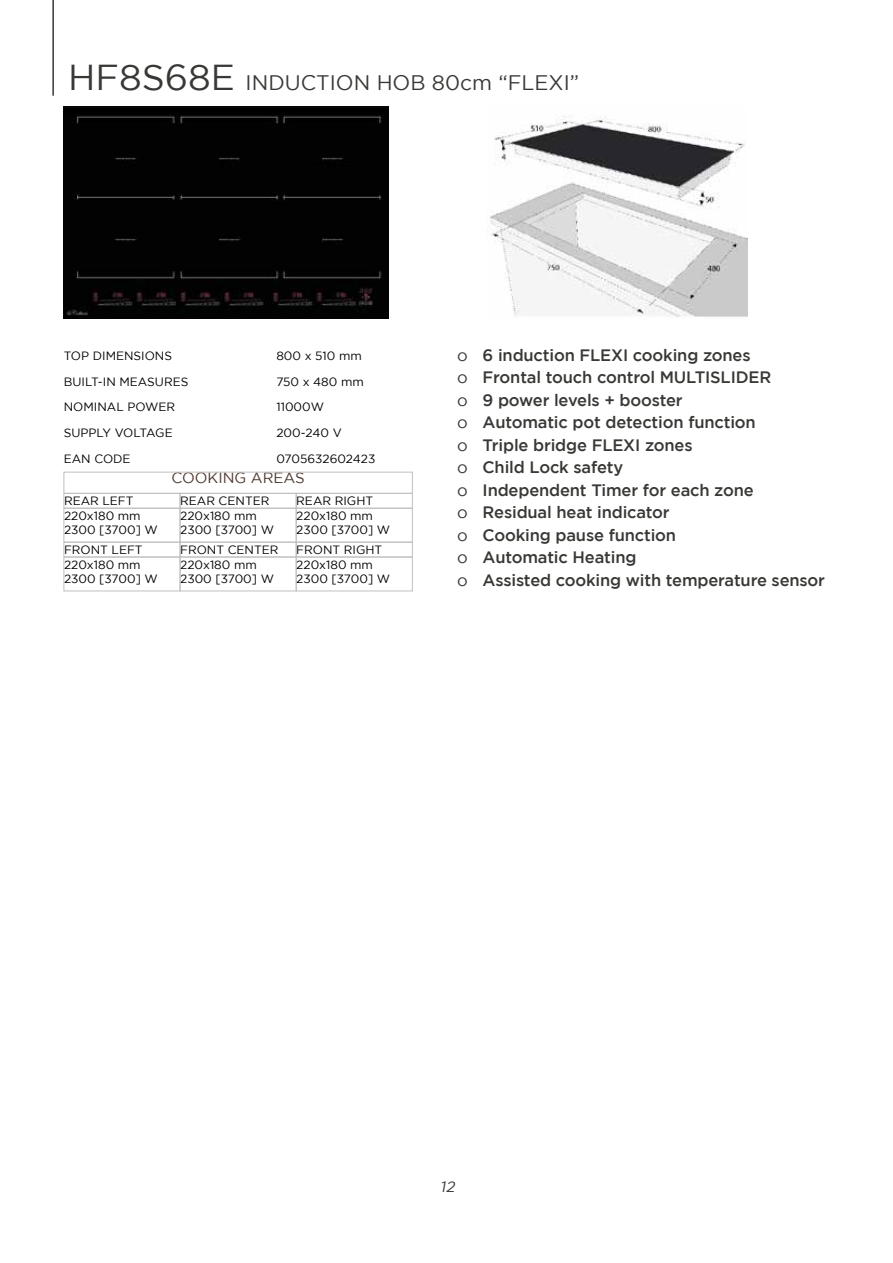
<style>
.page{position:relative;width:893px;height:1263px;background:#fff}
.page>*{position:absolute;margin:0;border:0;box-sizing:border-box;transform-origin:0 0}
.t1{font:21px "Gotham";color:#383935}
.t2{font:500 16.5px/22.5px "Gotham";letter-spacing:-.01em;color:#383935}
.t3{font:15px "Gotham";color:#4f392e}
.t4{font:italic 15px "Gotham";color:#383935}
.t5{font:12px/14.4px "Gotham";color:#000}
.s1{font-size:36px}
.s2{font-weight:400}
</style>
<div class="page">
<hr style="left:52px;top:0;width:2px;height:96px;background:#383935">
<img style="left:64px;top:106px;width:325px;height:213px">
<img style="left:489px;top:116px;width:259px;height:202px">
<div style="left:64px;top:493px;width:116px;height:15px;border:1px solid #c1c0c0"></div>
<div style="left:180px;top:493px;width:116px;height:15px;border:1px solid #c1c0c0"></div>
<div style="left:296px;top:493px;width:116px;height:15px;border:1px solid #c1c0c0"></div>
<div style="left:64px;top:472px;width:348px;height:21px;border:1px solid #c1c0c0"></div>
<div style="left:64px;top:508px;width:116px;height:34px;border:1px solid #c1c0c0"></div>
<div style="left:180px;top:508px;width:116px;height:34px;border:1px solid #c1c0c0"></div>
<div style="left:296px;top:508px;width:116px;height:34px;border:1px solid #c1c0c0"></div>
<div style="left:64px;top:557px;width:116px;height:34px;border:1px solid #c1c0c0"></div>
<div style="left:180px;top:557px;width:116px;height:34px;border:1px solid #c1c0c0"></div>
<div style="left:296px;top:557px;width:116px;height:34px;border:1px solid #c1c0c0"></div>
<div style="left:64px;top:542px;width:116px;height:15px;border:1px solid #c1c0c0"></div>
<div style="left:180px;top:542px;width:116px;height:15px;border:1px solid #c1c0c0"></div>
<div style="left:296px;top:542px;width:116px;height:15px;border:1px solid #c1c0c0"></div>
<h1 class="t1" style="left:68px;top:71px;width:513px"><span class="s1">HF8S68E</span> INDUCTION HOB 80cm “FLEXI”</h1>
<p class="t5" style="left:64px;top:349px;width:110px">TOP DIMENSIONS</p>
<p class="t5" style="left:276px;top:349px;width:87px">800 x 510 mm</p>
<p class="t5" style="left:64px;top:374px;width:126px">BUILT-IN MEASURES</p>
<p class="t5" style="left:276px;top:374px;width:89px">750 x 480 mm</p>
<p class="t5" style="left:64px;top:400px;width:113px">NOMINAL POWER</p>
<p class="t5" style="left:276px;top:400px;width:49px">11000W</p>
<p class="t5" style="left:64px;top:425px;width:110px">SUPPLY VOLTAGE</p>
<p class="t5" style="left:276px;top:425px;width:67px">200-240 V</p>
<p class="t5" style="left:64px;top:451px;width:68px">EAN CODE</p>
<p class="t5" style="left:276px;top:451px;width:100px">0705632602423</p>
<p class="t5" style="left:64px;top:494px;width:71px">REAR LEFT</p>
<p class="t5" style="left:180px;top:494px;width:91px">REAR CENTER</p>
<p class="t5" style="left:296px;top:494px;width:78px">REAR RIGHT</p>
<p class="t3" style="left:171px;top:470px;width:135px">COOKING AREAS</p>
<p class="t5" style="left:64px;top:508px;width:95px">220x180 mm<br>2300 [3700] W</p>
<p class="t5" style="left:180px;top:508px;width:95px">220x180 mm<br>2300 [3700] W</p>
<p class="t5" style="left:296px;top:508px;width:95px">220x180 mm<br>2300 [3700] W</p>
<p class="t5" style="left:64px;top:557px;width:95px">220x180 mm<br>2300 [3700] W</p>
<p class="t5" style="left:180px;top:557px;width:95px">220x180 mm<br>2300 [3700] W</p>
<p class="t5" style="left:296px;top:557px;width:95px">220x180 mm<br>2300 [3700] W</p>
<p class="t5" style="left:64px;top:542px;width:80px">FRONT LEFT</p>
<p class="t5" style="left:180px;top:542px;width:100px">FRONT CENTER</p>
<p class="t5" style="left:296px;top:542px;width:88px">FRONT RIGHT</p>
<p class="t2" style="left:457px;top:343px;width:369px"><span class="s2">o</span> 6 induction FLEXI cooking zones<br><span class="s2">o</span> Frontal touch control MULTISLIDER<br><span class="s2">o</span> 9 power levels + booster<br><span class="s2">o</span> Automatic pot detection function<br><span class="s2">o</span> Triple bridge FLEXI zones<br><span class="s2">o</span> Child Lock safety<br><span class="s2">o</span> Independent Timer for each zone<br><span class="s2">o</span> Residual heat indicator<br><span class="s2">o</span> Cooking pause function<br><span class="s2">o</span> Automatic Heating<br><span class="s2">o</span> Assisted cooking with temperature sensor</p>
<p class="t4" style="left:440px;top:1178px;width:19px">12</p>
</div>
